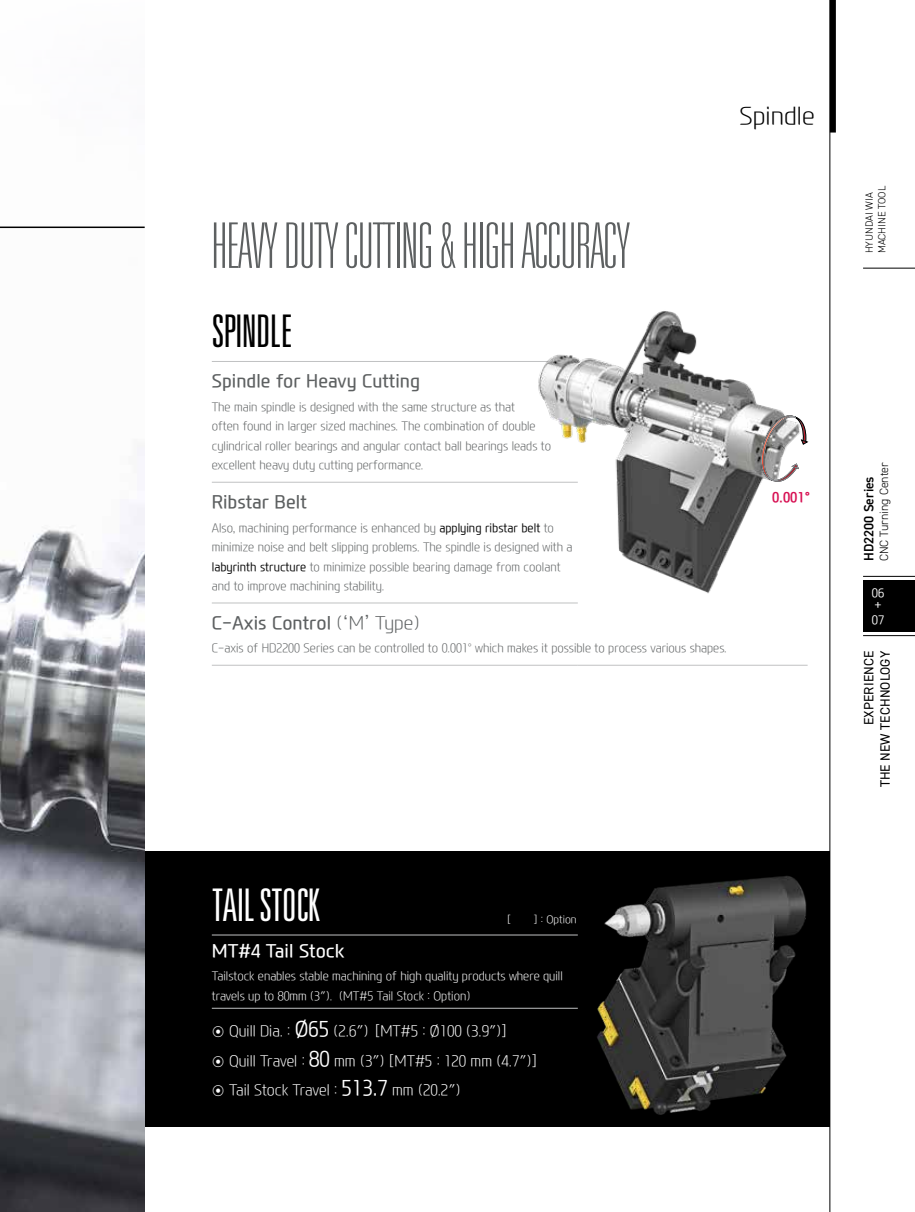
<style>
.page{position:relative;width:915px;height:1212px;background:#fff}
.page>*{position:absolute;margin:0;border:0;box-sizing:border-box;transform-origin:0 0}
.t1{font:100 ultra-condensed 63px "Univers LT Std";color:#5d6061}
.t2{font:300 ultra-condensed 45px "Univers LT Std";letter-spacing:-.02em;color:#fff}
.t3{font:300 ultra-condensed 45px "Univers LT Std";letter-spacing:-.02em;color:#000}
.t4{font:300 24px "Modern H Eco";color:#000}
.t5{font:500 18px "Modern H";color:#5d6061}
.t6{font:500 18px "Modern H";color:#fff}
.t7{font:300 15px/29.5px "Modern H Eco";color:#fff;scale:.95 1}
.t8{font:700 13.95px "Modern H";color:#d70f52}
.t9{font:13.5px/16.2px "DIN2014";letter-spacing:.01em;color:#000;text-align:right}
.t10{font:600 13.5px "DIN2014";color:#000}
.t11{font:300 12px/19.5px "Modern H Eco";color:#5d6061;scale:.95 1}
.t12{font:300 12px/19.5px "Modern H Eco";color:#fff;scale:.95 1}
.t13{font:300 12px "DIN2014";color:#000}
.t14{font:300 12px/12px "Modern H";color:#fff}
.t15{font:300 10.5px/12.6px "DIN2014";color:#000}
.t16{font:300 10.5px "Modern H Eco";color:#fff}
.s1{font-family:"Modern H";color:#000}
.s2{font-family:"Modern H Eco";font-weight:300}
.s3{font-family:"Modern H";font-size:21px}
</style>
<div class="page">
<div style="left:145px;top:851px;width:684px;height:276px;background:#000"></div>
<img style="left:0;top:226px;width:145px;height:986px">
<div style="left:862px;top:580px;width:52px;height:51px;background:#000"></div>
<hr style="left:862px;top:635px;width:52px;height:1px;background:#000">
<hr style="left:862px;top:576px;width:52px;height:1px;background:#000">
<hr style="left:862px;top:268px;width:52px;height:1px;background:#000">
<hr style="left:0;top:227px;width:145px;height:1px;background:#000">
<hr style="left:212px;top:361px;width:365px;height:1px;background:#c0c1c2">
<hr style="left:212px;top:482px;width:365px;height:1px;background:#c0c1c2">
<hr style="left:212px;top:603px;width:365px;height:1px;background:#c0c1c2">
<hr style="left:212px;top:665px;width:365px;height:1px;background:#c0c1c2">
<hr style="left:577px;top:665px;width:230px;height:1px;background:#c0c1c2">
<hr style="left:212px;top:935px;width:365px;height:1px;background:#c0c1c2">
<hr style="left:212px;top:1008px;width:365px;height:1px;background:#c0c1c2">
<div style="left:829px;top:0;width:6px;height:133px;background:#000"></div>
<hr style="left:829px;top:0;width:1px;height:1212px;background:#000">
<img style="left:597px;top:876px;width:210px;height:239px">
<img style="left:530px;top:311px;width:278px;height:293px">
<svg style="left:758px;top:413px;width:49px;height:70px"></svg>
<h3 class="t4" style="left:739px;top:99px;width:77px">Spindle</h3>
<h1 class="t1" style="left:212px;top:214px;width:419px">HEAVY DUTY CUTTING &amp; HIGH ACCURACY</h1>
<h2 class="t3" style="left:212px;top:308px;width:82px">SPINDLE</h2>
<h3 class="t5" style="left:212px;top:369px;width:210px">Spindle for Heavy Cutting</h3>
<p class="t11" style="left:212px;top:397px;width:358px">The main spindle is designed with the same structure as that<br>often found in larger sized machines. The combination of double cylindrical roller bearings and angular contact ball bearings leads to excellent heavy duty cutting performance.</p>
<h3 class="t5" style="left:212px;top:489px;width:96px">Ribstar Belt</h3>
<p class="t11" style="left:212px;top:518px;width:381px">Also, machining performance is enhanced by <span class="s1">applying ribstar belt</span> to minimize noise and belt slipping problems. The spindle is designed with a <span class="s1">labyrinth structure</span> to minimize possible bearing damage from coolant and to improve machining stability.</p>
<h3 class="t5" style="left:212px;top:610px;width:209px">C-Axis Control <span class="s2">(‘M’ Type)</span></h3>
<p class="t11" style="left:212px;top:638px;width:543px">C-axis of HD2200 Series can be controlled to 0.001° which makes it possible to process various shapes.</p>
<p class="t8" style="left:771px;top:488px;width:40px">0.001°</p>
<h2 class="t2" style="left:212px;top:881px;width:110px">TAIL STOCK</h2>
<h3 class="t6" style="left:212px;top:938px;width:134px">MT#4 Tail Stock</h3>
<p class="t12" style="left:212px;top:966px;width:371px">Tailstock enables stable machining of high quality products where quill travels up to 80mm (3″). (MT#5 Tail Stock : Option)</p>
<p class="t7" style="left:212px;top:1016px;width:344px">◉ Quill Dia. : <span class="s3">Ø65</span> (2.6″) [MT#5 : Ø100 (3.9″)]<br>◉ Quill Travel : <span class="s3">80</span> mm (3″) [MT#5 : 120 mm (4.7″)] ◉ Tail Stock Travel : <span class="s3">513.7</span> mm (20.2″)</p>
<p class="t16" style="left:507px;top:913px;width:6px">[</p>
<p class="t16" style="left:533px;top:913px;width:45px">] : Option</p>
<p class="t15" style="left:862px;top:253px;width:69px;rotate:-90deg">HYUNDAI WIA<br>MACHINE TOOL</p>
<p class="t13" style="left:876px;top:561px;width:100px;rotate:-90deg">CNC Turning Center</p>
<p class="t10" style="left:859px;top:561px;width:86px;rotate:-90deg">HD2200 Series</p>
<p class="t14" style="left:871px;top:586px;width:14px">06 +</p>
<p class="t14" style="left:871px;top:613px;width:14px">07</p>
<p class="t9" style="left:860px;top:787px;width:138px;rotate:-90deg">EXPERIENCE<br>THE NEW TECHNOLOGY</p>
</div>
